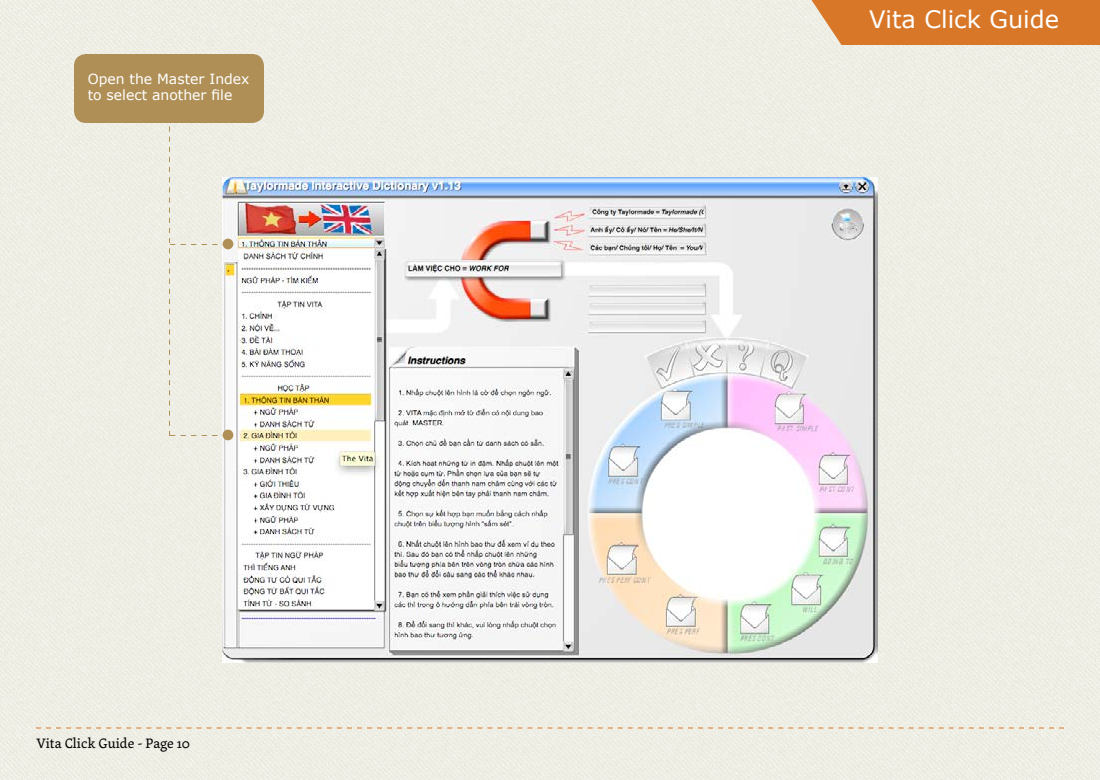
<style>
.page{position:relative;width:1100px;height:780px;background:#fff}
.page>*{position:absolute;margin:0;border:0;box-sizing:border-box;transform-origin:0 0}
.t1{font:24px "Verdana";color:#fff}
.t2{font:14px/16.8px "Verdana";color:#fff}
.t3{font:14px "Skolar";color:#000}
</style>
<div class="page">
<img style="left:0;top:0;width:1100px;height:780px">
<div style="left:811px;top:0;width:289px;height:45px;background:#d87728"></div>
<svg style="left:36px;top:728px;width:1028px;height:1px"></svg>
<img style="left:222px;top:177px;width:656px;height:485px">
<svg style="left:169px;top:123px;width:59px;height:313px;background:#ecece3"></svg>
<div style="left:74px;top:54px;width:190px;height:69px;background:#af8f56;border-radius:12px"></div>
<div style="left:223px;top:430px;width:10px;height:10px;background:#af8f56;border-radius:50%"></div>
<div style="left:223px;top:239px;width:10px;height:10px;background:#af8f56;border-radius:50%"></div>
<p class="t2" style="left:88px;top:70px;width:163px">Open the Master Index to select another file</p>
<p class="t3" style="left:36px;top:732px;width:156px">Vita Click Guide - Page 10</p>
<h1 class="t1" style="left:869px;top:3px;width:192px">Vita Click Guide</h1>
</div>
